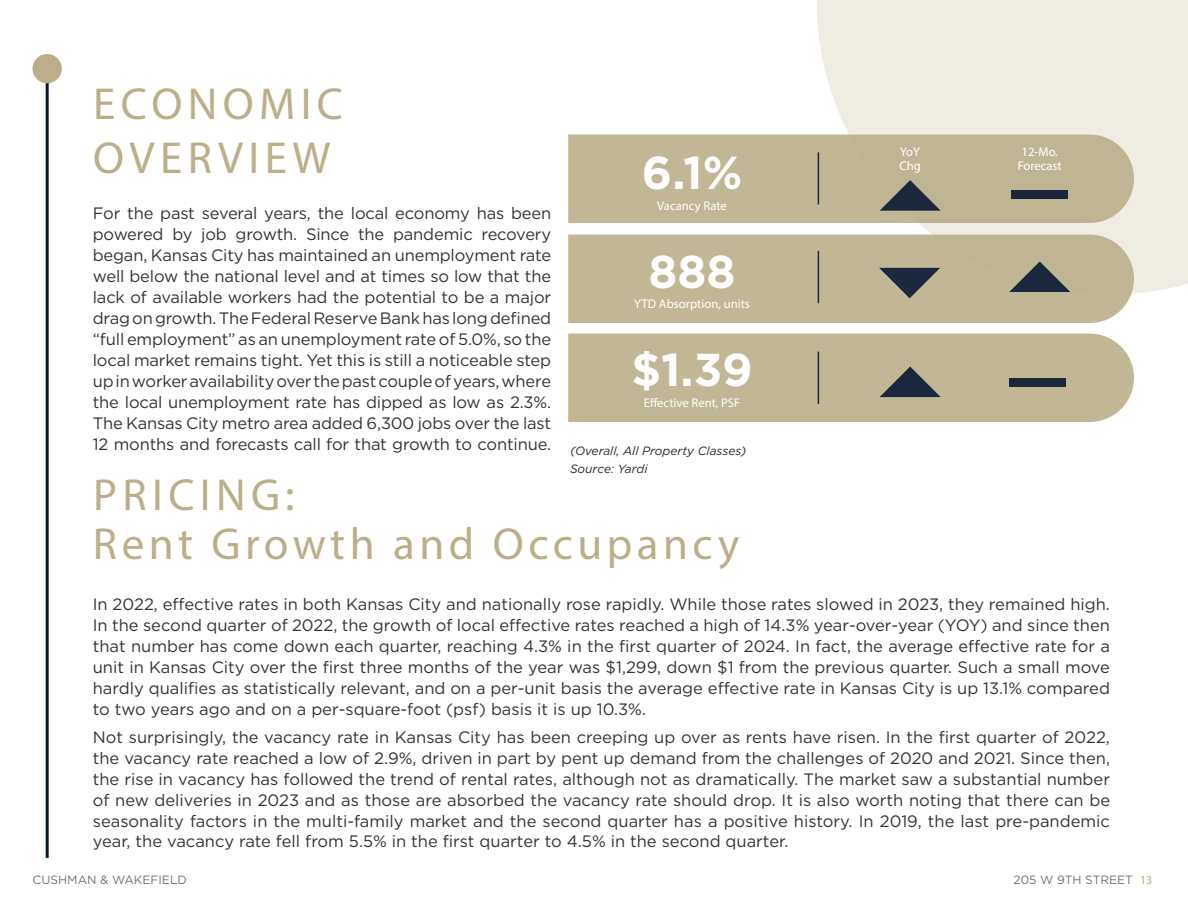
<style>
.page{position:relative;width:1188px;height:918px;background:#fff}
.page>*{position:absolute;margin:0;border:0;box-sizing:border-box;transform-origin:0 0}
.t1{font:700 46.05px "Gotham";color:#fff}
.Body{font:45px/54px "Myriad Pro";letter-spacing:.12em;color:#bbaf89}
.Body-2{font:45px "Myriad Pro";letter-spacing:.1em;color:#bbaf89}
.Body_text{font:16.5px/21px "Gotham";color:#333;text-align:justify}
.t2{font:12.6px "Myriad Pro";color:#fff}
.Footnote{font:italic 12px "Gotham";color:#262626}
.t3{font:12px "Gotham";color:#707372}
.s1{font-family:"Myriad Pro";color:#bbaf89}
</style>
<div class="page">
<div style="left:817px;top:0;width:371px;height:293px;background:#efece4"></div>
<hr style="left:46px;top:58px;width:3px;height:800px;background:#081734">
<div style="left:33px;top:54px;width:29px;height:29px;background:#bbaf89;border-radius:50%"></div>
<div style="left:568px;top:135px;width:566px;height:88px;background:#c1b795"></div>
<div style="left:568px;top:235px;width:566px;height:88px;background:#c1b795"></div>
<div style="left:568px;top:334px;width:566px;height:88px;background:#c1b795"></div>
<svg style="left:880px;top:180px;width:61px;height:31px;background:#6e6f68"></svg>
<svg style="left:880px;top:367px;width:61px;height:30px;background:#6c6e68"></svg>
<hr style="left:818px;top:152px;width:1px;height:53px;background:#081734">
<hr style="left:818px;top:251px;width:1px;height:52px;background:#081734">
<hr style="left:818px;top:352px;width:1px;height:52px;background:#081734">
<div style="left:1011px;top:190px;width:57px;height:9px;background:#1a273d"></div>
<div style="left:1009px;top:378px;width:57px;height:9px;background:#1a273d"></div>
<svg style="left:879px;top:268px;width:61px;height:30px;background:#6c6e68"></svg>
<svg style="left:1009px;top:261px;width:61px;height:31px;background:#6e6f68"></svg>
<p class="Body" style="left:93px;top:76px;width:251px">ECONOMIC<br>OVERVIEW</p>
<p class="Body_text" style="left:93px;top:203px;width:460px">For the past several years, the local economy has been powered by job growth. Since the pandemic recovery began, Kansas City has maintained an unemployment rate well below the national level and at times so low that the lack of available workers had the potential to be a major drag on growth. The Federal Reserve Bank has long defined “full employment” as an unemployment rate of 5.0%, so the local market remains tight. Yet this is still a noticeable step up in worker availability over the past couple of years, where the local unemployment rate has dipped as low as 2.3%.<br>The Kansas City metro area added 6,300 jobs over the last 12 months and forecasts call for that growth to continue.</p>
<p class="Body" style="left:93px;top:468px;width:203px">PRICING:</p>
<p class="Body-2" style="left:93px;top:516px;width:648px">Rent Growth and Occupancy</p>
<p class="Body_text" style="left:93px;top:593px;width:1019px">In 2022, effective rates in both Kansas City and nationally rose rapidly. While those rates slowed in 2023, they remained high.<br>In the second quarter of 2022, the growth of local effective rates reached a high of 14.3% year-over-year (YOY) and since then that number has come down each quarter, reaching 4.3% in the first quarter of 2024. In fact, the average effective rate for a unit in Kansas City over the first three months of the year was $1,299, down $1 from the previous quarter. Such a small move hardly qualifies as statistically relevant, and on a per-unit basis the average effective rate in Kansas City is up 13.1% compared to two years ago and on a per-square-foot (psf) basis it is up 10.3%.</p>
<p class="Body_text" style="left:93px;top:726px;width:1019px">Not surprisingly, the vacancy rate in Kansas City has been creeping up over as rents have risen. In the first quarter of 2022, the vacancy rate reached a low of 2.9%, driven in part by pent up demand from the challenges of 2020 and 2021. Since then, the rise in vacancy has followed the trend of rental rates, although not as dramatically. The market saw a substantial number of new deliveries in 2023 and as those are absorbed the vacancy rate should drop. It is also worth noting that there can be seasonality factors in the multi-family market and the second quarter has a positive history. In 2019, the last pre-pandemic year, the vacancy rate fell from 5.5% in the first quarter to 4.5% in the second quarter.</p>
<p class="t2" style="left:1022px;top:144px;width:38px">12-Mo.</p>
<p class="t2" style="left:1018px;top:158px;width:46px">Forecast</p>
<p class="t2" style="left:900px;top:144px;width:21px">YoY</p>
<p class="t2" style="left:899px;top:158px;width:23px">Chg</p>
<p class="t1" style="left:642px;top:142px;width:102px">6.1%</p>
<p class="t2" style="left:657px;top:198px;width:71px">Vacancy Rate</p>
<p class="t1" style="left:649px;top:241px;width:89px">888</p>
<p class="t2" style="left:634px;top:296px;width:117px">YTD Absorption, units</p>
<p class="t1" style="left:631px;top:339px;width:123px">$1.39</p>
<p class="t2" style="left:644px;top:395px;width:98px">Effective Rent, PSF</p>
<p class="Footnote" style="left:570px;top:443px;width:178px">(Overall, All Property Classes)</p>
<p class="Footnote" style="left:570px;top:461px;width:79px">Source: Yardi</p>
<p class="t3" style="left:33px;top:872px;width:156px">CUSHMAN &amp; WAKEFIELD</p>
<p class="t3" style="left:1013px;top:872px;width:140px">205 W 9TH STREET <span class="s1">13</span></p>
</div>
